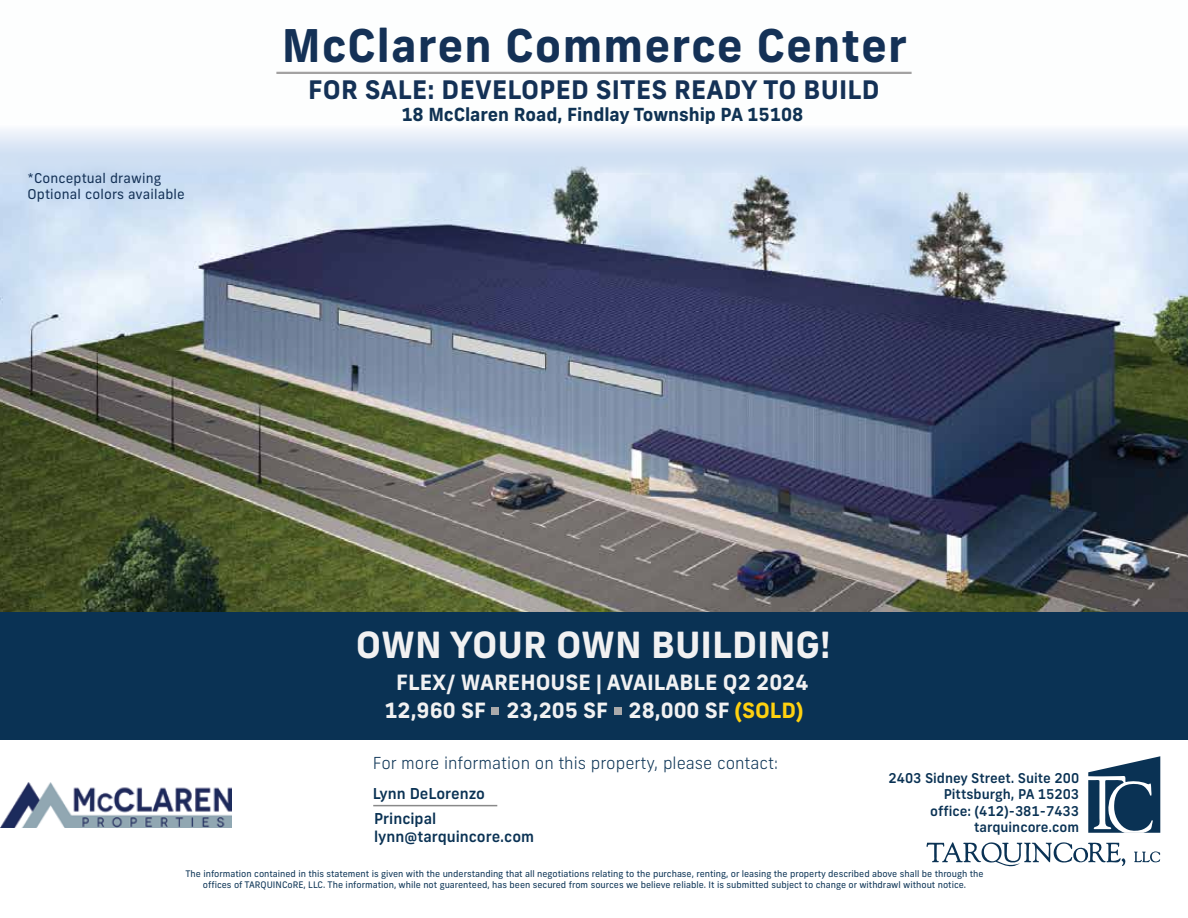
<style>
.page{position:relative;width:1188px;height:918px;background:#fff}
.page>*{position:absolute;margin:0;border:0;box-sizing:border-box;transform-origin:0 0}
.t1{font:700 45px "New Frank";letter-spacing:.025em;color:#143156}
.t2{font:700 36px "New Frank";color:#f1f1f2}
.t3{font:700 25.5px "New Frank";letter-spacing:.01em;color:#143156}
.t4{font:700 21px "New Frank";color:#f1f1f2}
.t5{font:700 18px "New Frank";color:#0f3253}
.t6{font:300 16.5px "New Frank";color:#0a3254}
.t7{font:500 15px/24.9px "New Frank";color:#0a3254}
.t8{font:500 13.5px/16.5px "New Frank";color:#0a3254;text-align:right}
.t9{font:13.5px/16.2px "New Frank";letter-spacing:.01em;color:#143156}
.t10{font:9px/10.8px "New Frank";color:#0a3254;text-align:center}
.s1{color:#ffd10f}
</style>
<div class="page">
<img style="left:0;top:172px;width:1188px;height:441px">
<div style="left:0;top:613px;width:1188px;height:127px;background:#0a3254"></div>
<svg style="left:1134px;top:851px;width:27px;height:12px"></svg>
<svg style="left:926px;top:842px;width:200px;height:25px"></svg>
<svg style="left:1088px;top:756px;width:72px;height:77px"></svg>
<img style="left:0;top:783px;width:231px;height:44px">
<hr style="left:373px;top:805px;width:124px;height:1px;background:#898989">
<div style="left:491px;top:707px;width:7px;height:7px;background:#aaaaab"></div>
<div style="left:614px;top:707px;width:7px;height:7px;background:#aaaaab"></div>
<hr style="left:276px;top:72px;width:636px;height:2px;background:#a3a2a2">
<div style="left:0;top:124px;width:1188px;height:48px;background:linear-gradient(to bottom,#f3f6fc,#c8dbf1)"></div>
<h1 class="t1" style="left:282px;top:16px;width:627px">McClaren Commerce Center</h1>
<h3 class="t3" style="left:308px;top:74px;width:573px">FOR SALE: DEVELOPED SITES READY TO BUILD</h3>
<h3 class="t9" style="left:28px;top:170px;width:159px">*Conceptual drawing<br>Optional colors available</h3>
<h3 class="t5" style="left:401px;top:103px;width:403px">18 McClaren Road, Findlay Township PA 15108</h3>
<h2 class="t2" style="left:356px;top:622px;width:476px">OWN YOUR OWN BUILDING!</h2>
<h3 class="t4" style="left:396px;top:668px;width:414px">FLEX/ WAREHOUSE | AVAILABLE Q2 2024</h3>
<h3 class="t4" style="left:384px;top:697px;width:421px">12,960 SF 23,205 SF 28,000 SF <span class="s1">(SOLD)</span></h3>
<h3 class="t6" style="left:373px;top:754px;width:407px">For more information on this property, please contact:</h3>
<h3 class="t7" style="left:373px;top:781px;width:114px">Lynn DeLorenzo<br>Principal</h3>
<h3 class="t7" style="left:374px;top:824px;width:162px">lynn@tarquincore.com</h3>
<h3 class="t8" style="left:888px;top:769px;width:192px">2403 Sidney Street. Suite 200<br>Pittsburgh, PA 15203<br>office: (412)-381-7433 tarquincore.com</h3>
<p class="t10" style="left:185px;top:869px;width:800px">The information contained in this statement is given with the understanding that all negotiations relating to the purchase, renting, or leasing the property described above shall be through the offices of TARQUINCoRE, LLC. The information, while not guarenteed, has been secured from sources we believe reliable. It is submitted subject to change or withdrawl without notice.</p>
</div>
